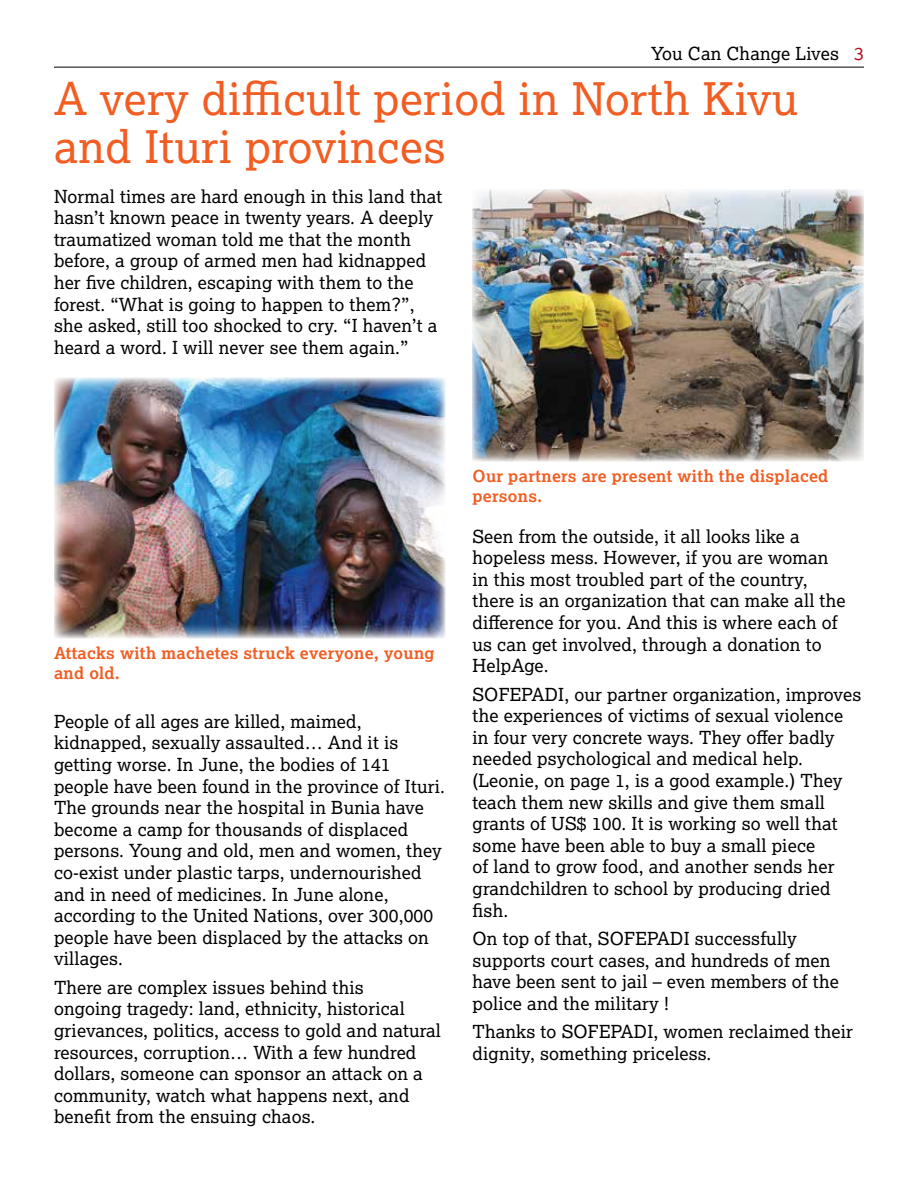
<style>
.page{position:relative;width:918px;height:1188px;background:#fff}
.page>*{position:absolute;margin:0;border:0;box-sizing:border-box;transform-origin:0 0}
.t1{font:45px/48px "Lexia";letter-spacing:.01em;color:#f15d22}
.t2{font:18px/21.6px "Lexia";letter-spacing:.01em;color:#000}
.t3{font:700 16.5px/19.8px "Lexia";letter-spacing:.02em;color:#f15d22}
.s1{color:#b5121b}
</style>
<div class="page">
<hr style="left:54px;top:67px;width:810px;height:1px;background:#000">
<img style="left:54px;top:378px;width:392px;height:261px">
<img style="left:472px;top:189px;width:392px;height:273px">
<p class="t2" style="left:651px;top:43px;width:214px">You Can Change Lives <span class="s1">3</span></p>
<h1 class="t1" style="left:54px;top:74px;width:745px">A very difficult period in North Kivu and Ituri provinces</h1>
<p class="t2" style="left:54px;top:185px;width:390px">Normal times are hard enough in this land that hasn’t known peace in twenty years. A deeply traumatized woman told me that the month before, a group of armed men had kidnapped her five children, escaping with them to the forest. “What is going to happen to them?”, she asked, still too shocked to cry. “I haven’t a heard a word. I will never see them again.”</p>
<p class="t3" style="left:54px;top:643px;width:382px">Attacks with machetes struck everyone, young and old.</p>
<p class="t2" style="left:54px;top:710px;width:393px">People of all ages are killed, maimed, kidnapped, sexually assaulted… And it is getting worse. In June, the bodies of 141 people have been found in the province of Ituri.<br>The grounds near the hospital in Bunia have become a camp for thousands of displaced persons. Young and old, men and women, they co-exist under plastic tarps, undernourished and in need of medicines. In June alone, according to the United Nations, over 300,000 people have been displaced by the attacks on villages.</p>
<p class="t2" style="left:54px;top:976px;width:389px">There are complex issues behind this<br>ongoing tragedy: land, ethnicity, historical grievances, politics, access to gold and natural resources, corruption… With a few hundred dollars, someone can sponsor an attack on a community, watch what happens next, and benefit from the ensuing chaos.</p>
<p class="t3" style="left:472px;top:466px;width:357px">Our partners are present with the displaced persons.</p>
<p class="t2" style="left:472px;top:525px;width:375px">Seen from the outside, it all looks like a hopeless mess. However, if you are woman in this most troubled part of the country, there is an organization that can make all the difference for you. And this is where each of us can get involved, through a donation to HelpAge.</p>
<p class="t2" style="left:472px;top:683px;width:390px">SOFEPADI, our partner organization, improves the experiences of victims of sexual violence in four very concrete ways. They offer badly needed psychological and medical help. (Leonie, on page 1, is a good example.) They teach them new skills and give them small grants of US$ 100. It is working so well that some have been able to buy a small piece<br>of land to grow food, and another sends her grandchildren to school by producing dried fish.</p>
<p class="t2" style="left:472px;top:927px;width:368px">On top of that, SOFEPADI successfully supports court cases, and hundreds of men have been sent to jail – even members of the police and the military !</p>
<p class="t2" style="left:472px;top:1020px;width:382px">Thanks to SOFEPADI, women reclaimed their dignity, something priceless.</p>
</div>
